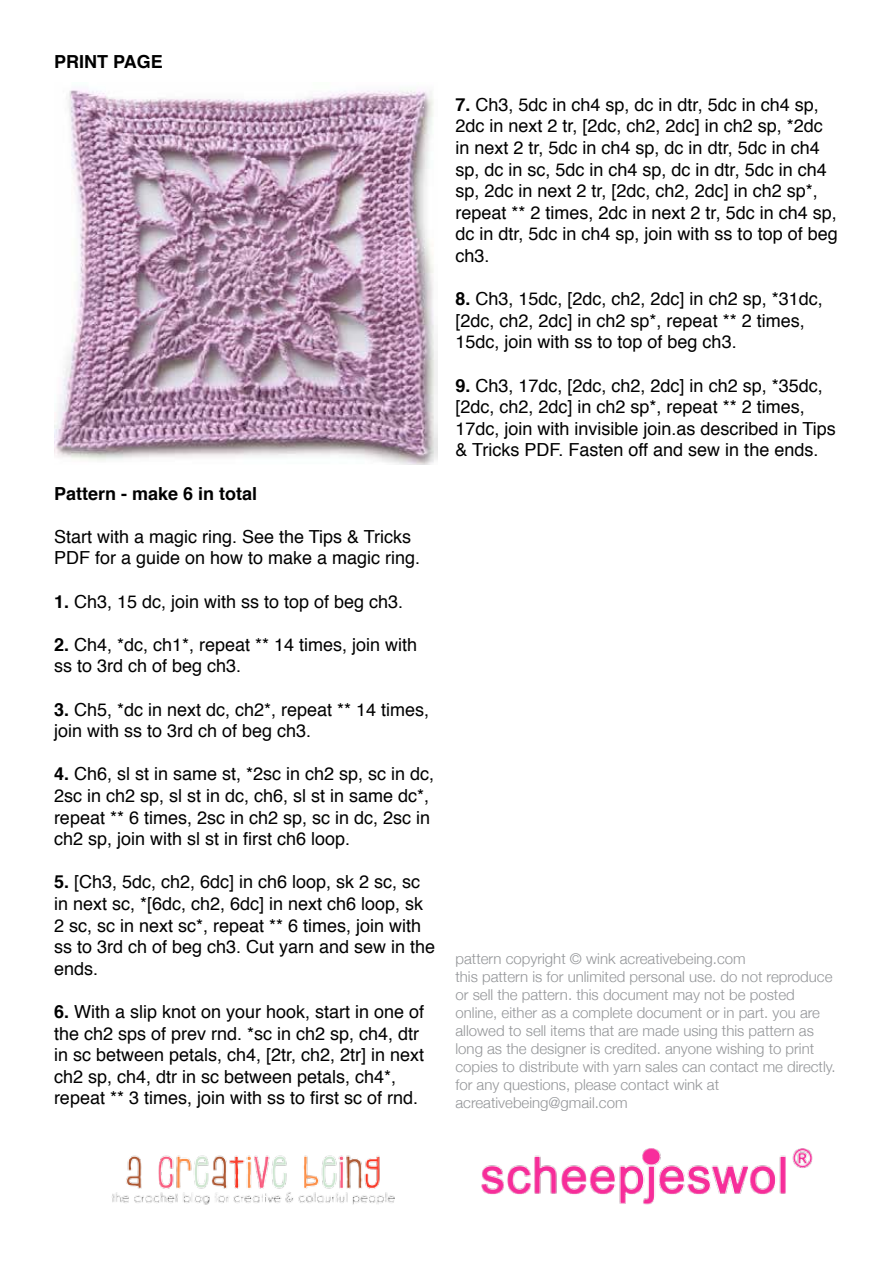
<style>
.page{position:relative;width:893px;height:1263px;background:#fff}
.page>*{position:absolute;margin:0;border:0;box-sizing:border-box;transform-origin:0 0}
.t1{font:18px/21.6px "Helvetica";color:#000}
.t2{font:700 18px "Helvetica";color:#000}
.t3{font:300 15px/18px "Helvetica Neue";color:#939598}
.s1{font-weight:700}
</style>
<div class="page">
<img style="left:54px;top:90px;width:383px;height:374px">
<img style="left:112px;top:1155px;width:283px;height:50px">
<img style="left:481px;top:1148px;width:332px;height:57px">
<p class="t2" style="left:54px;top:47px;width:110px">PRINT PAGE</p>
<p class="t2" style="left:54px;top:479px;width:205px">Pattern - make 6 in total</p>
<p class="t1" style="left:54px;top:526px;width:368px">Start with a magic ring. See the Tips &amp; Tricks<br>PDF for a guide on how to make a magic ring.</p>
<p class="t1" style="left:54px;top:591px;width:351px"><span class="s1">1.</span> Ch3, 15 dc, join with ss to top of beg ch3.</p>
<p class="t1" style="left:54px;top:634px;width:365px"><span class="s1">2.</span> Ch4, *dc, ch1*, repeat ** 14 times, join with ss to 3rd ch of beg ch3.</p>
<p class="t1" style="left:54px;top:699px;width:377px"><span class="s1">3.</span> Ch5, *dc in next dc, ch2*, repeat ** 14 times, join with ss to 3rd ch of beg ch3.</p>
<p class="t1" style="left:54px;top:764px;width:382px"><span class="s1">4.</span> Ch6, sl st in same st, *2sc in ch2 sp, sc in dc, 2sc in ch2 sp, sl st in dc, ch6, sl st in same dc*, repeat ** 6 times, 2sc in ch2 sp, sc in dc, 2sc in ch2 sp, join with sl st in first ch6 loop.</p>
<p class="t1" style="left:54px;top:872px;width:383px"><span class="s1">5.</span> [Ch3, 5dc, ch2, 6dc] in ch6 loop, sk 2 sc, sc in next sc, *[6dc, ch2, 6dc] in next ch6 loop, sk 2 sc, sc in next sc*, repeat ** 6 times, join with ss to 3rd ch of beg ch3. Cut yarn and sew in the ends.</p>
<p class="t1" style="left:54px;top:1001px;width:372px"><span class="s1">6.</span> With a slip knot on your hook, start in one of the ch2 sps of prev rnd. *sc in ch2 sp, ch4, dtr in sc between petals, ch4, [2tr, ch2, 2tr] in next ch2 sp, ch4, dtr in sc between petals, ch4*, repeat ** 3 times, join with ss to first sc of rnd.</p>
<p class="t1" style="left:455px;top:94px;width:384px"><span class="s1">7.</span> Ch3, 5dc in ch4 sp, dc in dtr, 5dc in ch4 sp, 2dc in next 2 tr, [2dc, ch2, 2dc] in ch2 sp, *2dc in next 2 tr, 5dc in ch4 sp, dc in dtr, 5dc in ch4 sp, dc in sc, 5dc in ch4 sp, dc in dtr, 5dc in ch4 sp, 2dc in next 2 tr, [2dc, ch2, 2dc] in ch2 sp*, repeat ** 2 times, 2dc in next 2 tr, 5dc in ch4 sp, dc in dtr, 5dc in ch4 sp, join with ss to top of beg ch3.</p>
<p class="t1" style="left:455px;top:289px;width:369px"><span class="s1">8.</span> Ch3, 15dc, [2dc, ch2, 2dc] in ch2 sp, *31dc, [2dc, ch2, 2dc] in ch2 sp*, repeat ** 2 times,<br>15dc, join with ss to top of beg ch3.</p>
<p class="t1" style="left:455px;top:375px;width:382px"><span class="s1">9.</span> Ch3, 17dc, [2dc, ch2, 2dc] in ch2 sp, *35dc, [2dc, ch2, 2dc] in ch2 sp*, repeat ** 2 times, 17dc, join with invisible join.as described in Tips &amp; Tricks PDF. Fasten off and sew in the ends.</p>
<p class="t3" style="left:455px;top:949px;width:382px">pattern copyright © wink acreativebeing.com<br>this pattern is for unlimited personal use. do not reproduce or sell the pattern. this document may not be posted online, either as a complete document or in part. you are allowed to sell items that are made using this pattern as long as the designer is credited. anyone wishing to print copies to distribute with yarn sales can contact me directly. for any questions, please contact wink at acreativebeing@gmail.com</p>
</div>
